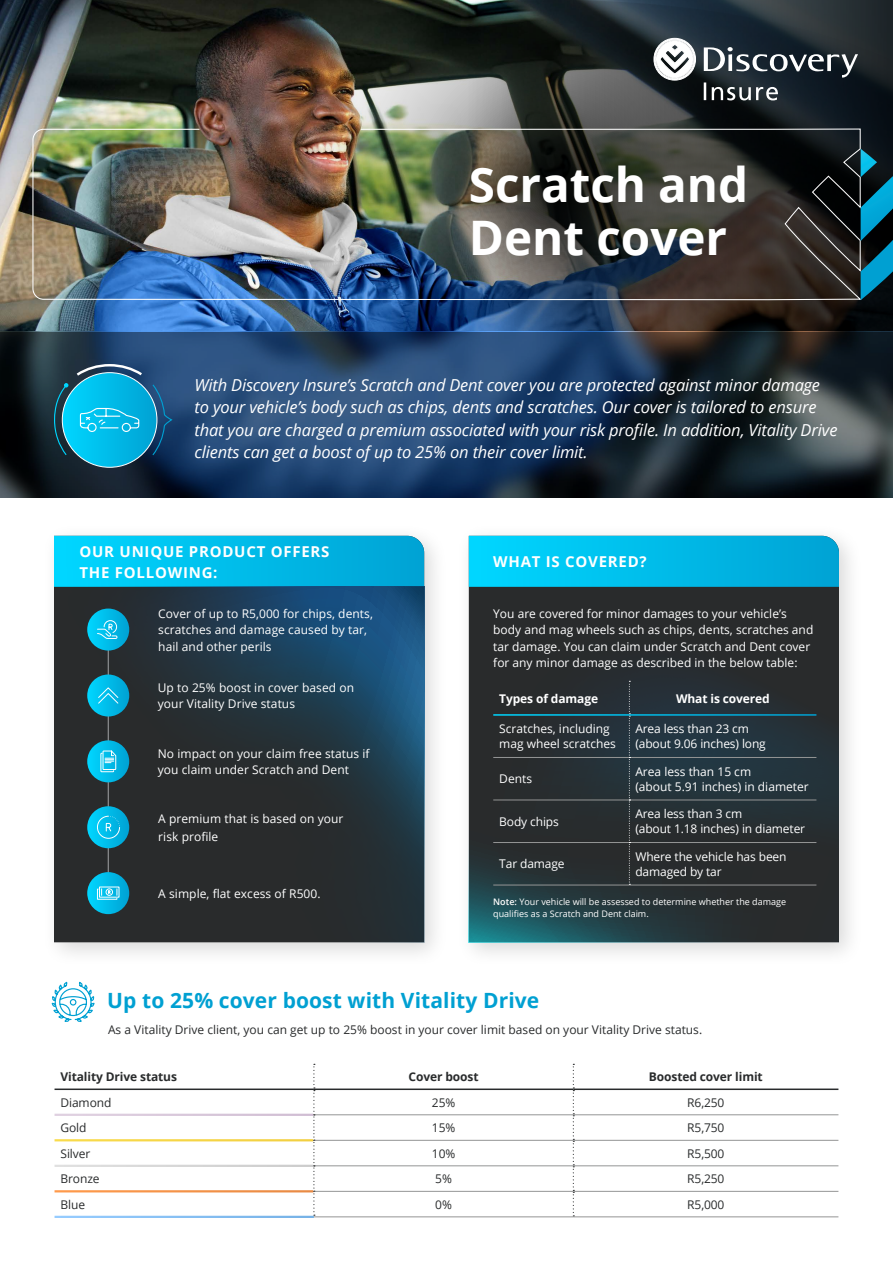
<style>
.page{position:relative;width:893px;height:1263px;background:#fff}
.page>*{position:absolute;margin:0;border:0;box-sizing:border-box;transform-origin:0 0}
.t1{font:700 47.55px/52.7px "Open Sans";color:#fff}
.t2{font:700 21px "Open Sans";letter-spacing:.005em;color:#00a0d2}
.t3{font:italic 16.5px/22.5px "Open Sans";letter-spacing:-.01em;color:#fff}
.t4{font:700 15px/21px "Open Sans";letter-spacing:.05em;color:#fff}
.t5{font:12px/16.5px "Open Sans";color:#fff}
.t6{font:12px "Open Sans";color:#292b2c}
.t7{font:700 12px "Open Sans";letter-spacing:-.01em;color:#292b2c}
.t8{font:700 12px "Open Sans";letter-spacing:-.01em;color:#fff}
.t9{font:9px/12px "Open Sans";color:#fff}
.s1{font-weight:600}
</style>
<div class="page">
<img style="left:0;top:0;width:89px;height:332px">
<img style="left:89px;top:0;width:804px;height:332px">
<svg style="left:0;top:332px;width:893px;height:165px;background:#203751"></svg>
<div style="left:456px;top:523px;width:408px;height:444px;background:#000;opacity:.15"></div>
<svg style="left:469px;top:536px;width:370px;height:51px;background:#00bce9"></svg>
<svg style="left:469px;top:587px;width:370px;height:355px;background:#273033"></svg>
<div style="left:41px;top:523px;width:408px;height:444px;background:#000;opacity:.15"></div>
<svg style="left:54px;top:536px;width:370px;height:51px;background:#00bbe8"></svg>
<svg style="left:54px;top:587px;width:370px;height:355px;background:#24333e"></svg>
<img style="left:32px;top:128px;width:829px;height:173px">
<svg style="left:785px;top:149px;width:108px;height:151px;background:#1b3036"></svg>
<svg style="left:654px;top:38px;width:42px;height:42px"></svg>
<svg style="left:704px;top:47px;width:154px;height:53px;background:#3e474e"></svg>
<svg style="left:53px;top:383px;width:15px;height:73px"></svg>
<svg style="left:151px;top:383px;width:22px;height:73px"></svg>
<svg style="left:74px;top:363px;width:71px;height:15px"></svg>
<svg style="left:62px;top:373px;width:95px;height:94px;background:#07bde9"></svg>
<svg style="left:79px;top:407px;width:61px;height:26px;background:#28c6ec"></svg>
<hr style="left:55px;top:1088px;width:259px;height:2px;background:#292b2c">
<hr style="left:314px;top:1088px;width:259px;height:2px;background:#292b2c">
<hr style="left:573px;top:1088px;width:265px;height:2px;background:#292b2c">
<hr style="left:314px;top:1114px;width:259px;height:1px;background:#949595">
<hr style="left:573px;top:1114px;width:265px;height:1px;background:#949595">
<hr style="left:314px;top:1140px;width:259px;height:1px;background:#949595">
<hr style="left:573px;top:1140px;width:265px;height:1px;background:#949595">
<hr style="left:314px;top:1165px;width:259px;height:1px;background:#949595">
<hr style="left:573px;top:1165px;width:265px;height:1px;background:#949595">
<svg style="left:313px;top:1064px;width:2px;height:152px"></svg>
<hr style="left:314px;top:1191px;width:259px;height:1px;background:#949595">
<hr style="left:314px;top:1216px;width:259px;height:1px;background:#949595">
<svg style="left:573px;top:1064px;width:1px;height:152px"></svg>
<hr style="left:573px;top:1191px;width:265px;height:1px;background:#949595">
<hr style="left:573px;top:1216px;width:265px;height:1px;background:#949595">
<hr style="left:493px;top:757px;width:136px;height:1px;background:#949595">
<hr style="left:630px;top:757px;width:186px;height:1px;background:#949595">
<hr style="left:493px;top:800px;width:136px;height:1px;background:#949595">
<hr style="left:630px;top:800px;width:186px;height:1px;background:#949595">
<hr style="left:493px;top:842px;width:136px;height:1px;background:#949595">
<hr style="left:493px;top:885px;width:136px;height:1px;background:#949595">
<hr style="left:630px;top:842px;width:186px;height:1px;background:#949595">
<hr style="left:629px;top:885px;width:187px;height:1px;background:#949595">
<svg style="left:629px;top:681px;width:1px;height:204px"></svg>
<hr style="left:493px;top:714px;width:136px;height:2px;background:#fff">
<hr style="left:629px;top:714px;width:187px;height:2px;background:#fff">
<hr style="left:108px;top:616px;width:1px;height:291px;background:#a2a4a7">
<svg style="left:87px;top:608px;width:42px;height:42px"></svg>
<svg style="left:97px;top:620px;width:21px;height:19px"></svg>
<svg style="left:87px;top:872px;width:42px;height:42px"></svg>
<svg style="left:97px;top:886px;width:23px;height:14px"></svg>
<svg style="left:87px;top:740px;width:42px;height:42px"></svg>
<svg style="left:100px;top:750px;width:16px;height:22px"></svg>
<svg style="left:87px;top:806px;width:42px;height:42px"></svg>
<svg style="left:51px;top:937px;width:44px;height:85px"></svg>
<div style="left:87px;top:674px;width:42px;height:42px;background:linear-gradient(to right,#02d0f8,#00a4d6);border-radius:21px"></div>
<svg style="left:98px;top:687px;width:21px;height:17px"></svg>
<svg style="left:97px;top:815px;width:23px;height:24px"></svg>
<h1 class="t1" style="left:469px;top:157px;width:281px">Scratch and<br>Dent cover</h1>
<p class="t3" style="left:195px;top:373px;width:644px">With Discovery Insure’s Scratch and Dent cover you are protected against minor damage to your vehicle’s body such as chips, dents and scratches. Our cover is tailored to ensure that you are charged a premium associated with your risk profile. In addition, Vitality Drive clients can get a boost of up to 25% on their cover limit.</p>
<p class="t4" style="left:80px;top:540px;width:251px">OUR UNIQUE PRODUCT OFFERS<br>THE FOLLOWING:</p>
<p class="t5" style="left:158px;top:605px;width:216px">Cover of up to R5,000 for chips, dents, scratches and damage caused by tar, hail and other perils</p>
<p class="t5" style="left:158px;top:679px;width:198px">Up to 25% boost in cover based on your Vitality Drive status</p>
<p class="t5" style="left:158px;top:745px;width:213px">No impact on your claim free status if you claim under Scratch and Dent</p>
<p class="t5" style="left:158px;top:809px;width:187px;line-height:18px">A premium that is based on your risk profile</p>
<p class="t5" style="left:158px;top:885px;width:164px">A simple, flat excess of R500.</p>
<p class="t4" style="left:493px;top:551px;width:155px">WHAT IS COVERED?</p>
<p class="t5" style="left:493px;top:605px;width:322px">You are covered for minor damages to your vehicle’s body and mag wheels such as chips, dents, scratches and tar damage. You can claim under Scratch and Dent cover for any minor damage as described in the below table:</p>
<p class="t8" style="left:499px;top:690px;width:100px">Types of damage</p>
<p class="t8" style="left:676px;top:690px;width:95px">What is covered</p>
<p class="t5" style="left:499px;top:721px;width:118px;line-height:15px">Scratches, including mag wheel scratches</p>
<p class="t5" style="left:635px;top:721px;width:132px;line-height:15px">Area less than 23 cm (about 9.06 inches) long</p>
<p class="t5" style="left:499px;top:770px;width:34px">Dents</p>
<p class="t5" style="left:635px;top:764px;width:175px;line-height:15px">Area less than 15 cm<br>(about 5.91 inches) in diameter</p>
<p class="t5" style="left:499px;top:813px;width:61px">Body chips</p>
<p class="t5" style="left:635px;top:806px;width:171px;line-height:15px">Area less than 3 cm<br>(about 1.18 inches) in diameter</p>
<p class="t5" style="left:499px;top:855px;width:67px">Tar damage</p>
<p class="t5" style="left:635px;top:849px;width:153px;line-height:15px">Where the vehicle has been damaged by tar</p>
<p class="t9" style="left:493px;top:895px;width:294px"><span class="s1">Note:</span> Your vehicle will be assessed to determine whether the damage qualifies as a Scratch and Dent claim.</p>
<h2 class="t2" style="left:107px;top:986px;width:433px">Up to 25% cover boost with Vitality Drive</h2>
<p class="t6" style="left:108px;top:1021px;width:596px">As a Vitality Drive client, you can get up to 25% boost in your cover limit based on your Vitality Drive status.</p>
<p class="t7" style="left:61px;top:1068px;width:118px">Vitality Drive status</p>
<p class="t7" style="left:409px;top:1068px;width:71px">Cover boost</p>
<p class="t7" style="left:649px;top:1068px;width:115px">Boosted cover limit</p>
<p class="t6" style="left:61px;top:1094px;width:52px">Diamond</p>
<p class="t6" style="left:432px;top:1094px;width:25px">25%</p>
<p class="t6" style="left:687px;top:1094px;width:39px">R6,250</p>
<p class="t6" style="left:61px;top:1119px;width:28px">Gold</p>
<p class="t6" style="left:432px;top:1119px;width:25px">15%</p>
<p class="t6" style="left:687px;top:1119px;width:39px">R5,750</p>
<p class="t6" style="left:61px;top:1145px;width:31px">Silver</p>
<p class="t6" style="left:432px;top:1145px;width:25px">10%</p>
<p class="t6" style="left:687px;top:1145px;width:39px">R5,500</p>
<p class="t6" style="left:61px;top:1170px;width:41px">Bronze</p>
<p class="t6" style="left:435px;top:1170px;width:18px">5%</p>
<p class="t6" style="left:687px;top:1170px;width:39px">R5,250</p>
<p class="t6" style="left:61px;top:1196px;width:26px">Blue</p>
<p class="t6" style="left:435px;top:1196px;width:18px">0%</p>
<p class="t6" style="left:687px;top:1196px;width:39px">R5,000</p>
</div>
